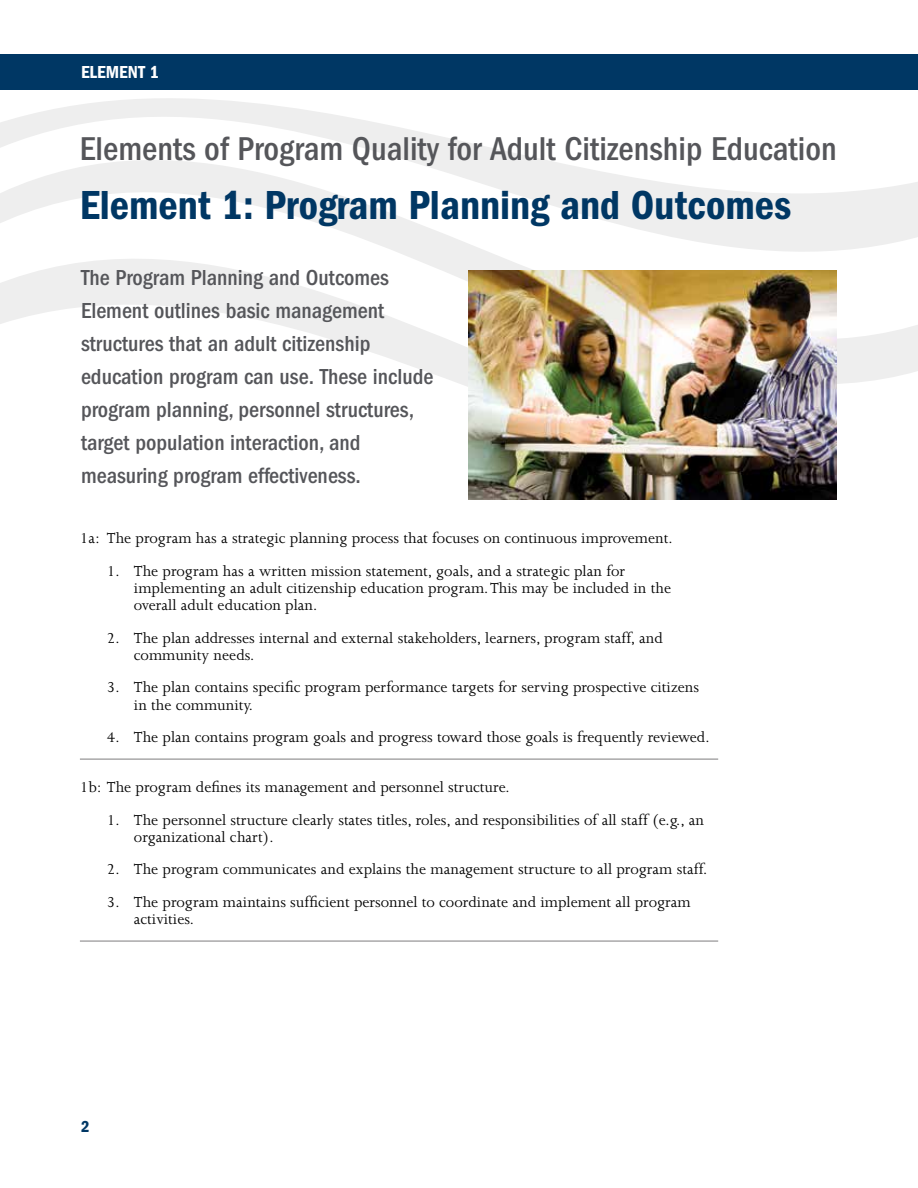
<style>
.page{position:relative;width:918px;height:1188px;background:#fff}
.page>*{position:absolute;margin:0;border:0;box-sizing:border-box;transform-origin:0 0}
.title_for_inner_page{font:42px "ITC Franklin Gothic Std Dm Cd";color:#003764}
.elements_inter_title{font:500 condensed 34.2px "ITC Franklin Gothic Std";color:#55565a}
.big_text_in_red{font:500 condensed 22.5px/33px "ITC Franklin Gothic Std";color:#55565a}
.t1{font:18px "ITC Franklin Gothic Std Dm Cd";color:#fff}
.number_level_1{font:16.5px/17.4px "Joanna MT Std";color:#000}
.t2{font:16.5px "ITC Franklin Gothic Std Dm Cd";color:#003764}
</style>
<div class="page">
<svg style="left:1px;top:98px;width:917px;height:241px"></svg>
<svg style="left:331px;top:339px;width:587px;height:51px;fill:#eee"></svg>
<img style="left:468px;top:270px;width:368px;height:230px">
<hr style="left:80px;top:758px;width:638px;height:2px;background:#a9a8a9">
<hr style="left:80px;top:940px;width:638px;height:2px;background:#a9a8a9">
<div style="left:0;top:54px;width:918px;height:36px;background:#003764"></div>
<p class="t1" style="left:81px;top:61px;width:79px">ELEMENT 1</p>
<p class="elements_inter_title" style="left:80px;top:129px;width:758px">Elements of Program Quality for Adult Citizenship Education</p>
<p class="title_for_inner_page" style="left:80px;top:181px;width:713px">Element 1: Program Planning and Outcomes</p>
<p class="big_text_in_red" style="left:81px;top:262px;width:354px">The Program Planning and Outcomes Element outlines basic management structures that an adult citizenship education program can use. These include program planning, personnel structures, target population interaction, and measuring program effectiveness.</p>
<p class="number_level_1" style="left:80px;top:530px;width:594px">1a: The program has a strategic planning process that focuses on continuous improvement.</p>
<p class="number_level_1" style="left:134px;top:562px;width:539px;text-indent:-27px">1. The program has a written mission statement, goals, and a strategic plan for implementing an adult citizenship education program. This may be included in the overall adult education plan.</p>
<p class="number_level_1" style="left:134px;top:629px;width:530px;text-indent:-27px">2. The plan addresses internal and external stakeholders, learners, program staff, and community needs.</p>
<p class="number_level_1" style="left:134px;top:679px;width:567px;text-indent:-27px">3. The plan contains specific program performance targets for serving prospective citizens in the community.</p>
<p class="number_level_1" style="left:107px;top:728px;width:604px">4. The plan contains program goals and progress toward those goals is frequently reviewed.</p>
<p class="number_level_1" style="left:80px;top:779px;width:431px">1b: The program defines its management and personnel structure.</p>
<p class="number_level_1" style="left:134px;top:811px;width:572px;text-indent:-27px">1. The personnel structure clearly states titles, roles, and responsibilities of all staff (e.g., an organizational chart).</p>
<p class="number_level_1" style="left:107px;top:861px;width:602px">2. The program communicates and explains the management structure to all program staff.</p>
<p class="number_level_1" style="left:134px;top:893px;width:558px;text-indent:-27px">3. The program maintains sufficient personnel to coordinate and implement all program activities.</p>
<p class="t2" style="left:81px;top:1117px;width:10px">2</p>
</div>
